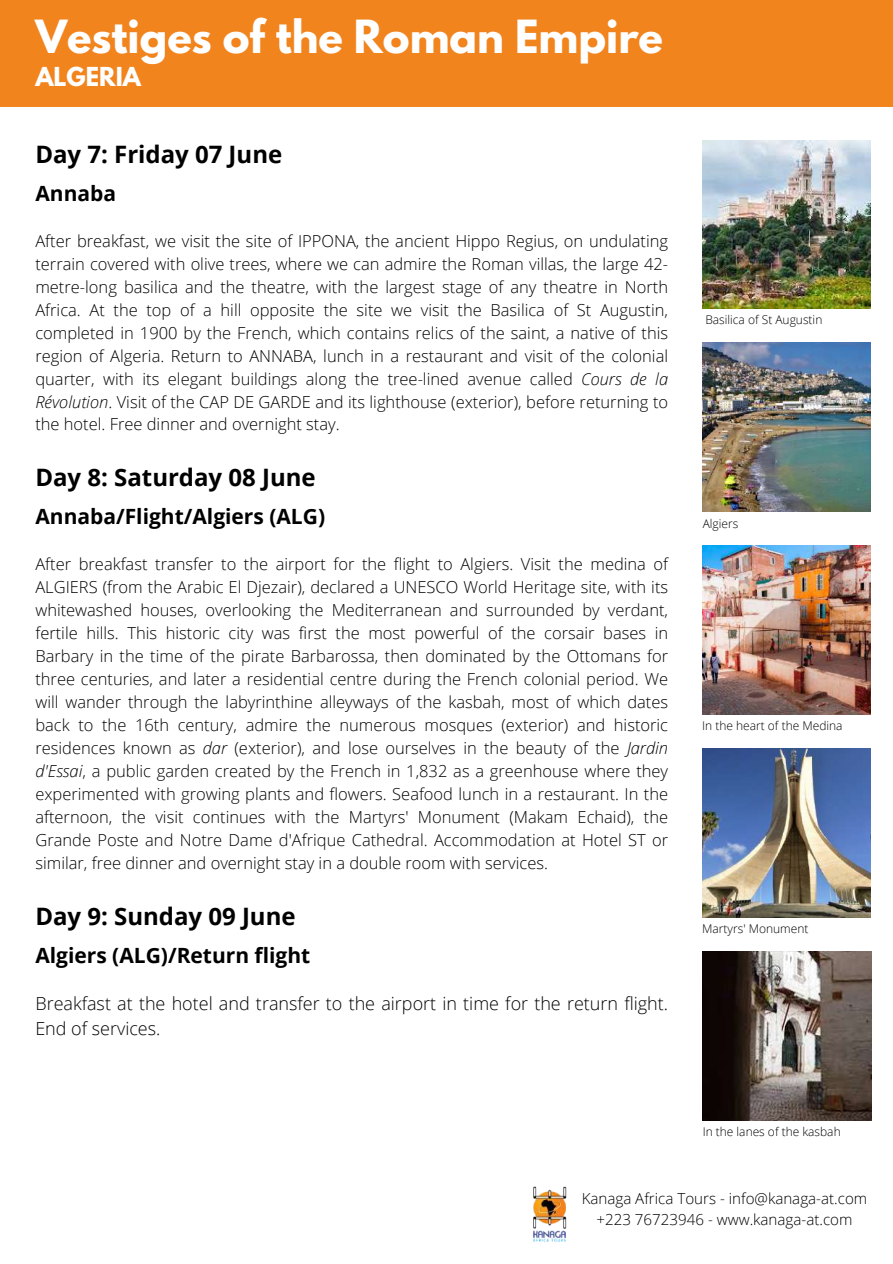
<style>
.page{position:relative;width:893px;height:1264px;background:#fff}
.page>*{position:absolute;margin:0;border:0;box-sizing:border-box;transform-origin:0 0}
.t1{font:700 40.5px "League Spartan";color:#fff}
.t2{font:700 24px "Open Sans";color:#000}
.t3{font:700 23.1px "League Spartan";color:#fff}
.t4{font:700 21px "Open Sans";color:#000}
.t5{font:300 18px/25px "Open Sans";color:#000}
.t6{font:300 16.5px/23px "Open Sans";color:#000;text-align:justify}
.t7{font:300 15.15px/21px "Open Sans";color:#000;text-align:center}
.t8{font:300 12px "Open Sans";color:#000}
.s1{font-style:italic}
</style>
<div class="page">
<img style="left:533px;top:1186px;width:34px;height:56px">
<div style="left:0;top:0;width:892px;height:106px;background:#f2841e"></div>
<img style="left:702px;top:140px;width:168px;height:169px">
<img style="left:702px;top:343px;width:168px;height:168px">
<img style="left:702px;top:546px;width:168px;height:168px">
<img style="left:702px;top:749px;width:168px;height:168px">
<img style="left:702px;top:951px;width:169px;height:169px">
<h1 class="t1" style="left:35px;top:17px;width:629px">Vestiges of the Roman Empire</h1>
<h3 class="t3" style="left:35px;top:66px;width:107px">ALGERIA</h3>
<h2 class="t2" style="left:35px;top:137px;width:248px">Day 7: Friday 07 June</h2>
<p class="t4" style="left:35px;top:179px;width:82px">Annaba</p>
<p class="t6" style="left:35px;top:229px;width:634px">After breakfast, we visit the site of IPPONA, the ancient Hippo Regius, on undulating terrain covered with olive trees, where we can admire the Roman villas, the large 42- metre-long basilica and the theatre, with the largest stage of any theatre in North Africa. At the top of a hill opposite the site we visit the Basilica of St Augustin, completed in 1900 by the French, which contains relics of the saint, a native of this region of Algeria. Return to ANNABA, lunch in a restaurant and visit of the colonial quarter, with its elegant buildings along the tree-lined avenue called <span class="s1">Cours de la Révolution</span>. Visit of the CAP DE GARDE and its lighthouse (exterior), before returning to the hotel. Free dinner and overnight stay.</p>
<h2 class="t2" style="left:35px;top:461px;width:282px">Day 8: Saturday 08 June</h2>
<p class="t4" style="left:35px;top:502px;width:291px">Annaba/Flight/Algiers (ALG)</p>
<p class="t6" style="left:35px;top:552px;width:634px">After breakfast transfer to the airport for the flight to Algiers. Visit the medina of ALGIERS (from the Arabic El Djezair), declared a UNESCO World Heritage site, with its whitewashed houses, overlooking the Mediterranean and surrounded by verdant, fertile hills. This historic city was first the most powerful of the corsair bases in Barbary in the time of the pirate Barbarossa, then dominated by the Ottomans for three centuries, and later a residential centre during the French colonial period. We will wander through the labyrinthine alleyways of the kasbah, most of which dates back to the 16th century, admire the numerous mosques (exterior) and historic residences known as <span class="s1">dar</span> (exterior), and lose ourselves in the beauty of the <span class="s1">Jardin d'Essai</span>, a public garden created by the French in 1,832 as a greenhouse where they experimented with growing plants and flowers. Seafood lunch in a restaurant. In the afternoon, the visit continues with the Martyrs' Monument (Makam Echaid), the Grande Poste and Notre Dame d'Afrique Cathedral. Accommodation at Hotel ST or similar, free dinner and overnight stay in a double room with services.</p>
<h2 class="t2" style="left:35px;top:899px;width:262px">Day 9: Sunday 09 June</h2>
<p class="t4" style="left:35px;top:940px;width:276px">Algiers (ALG)/Return flight</p>
<p class="t5" style="left:35px;top:990px;width:634px">Breakfast at the hotel and transfer to the airport in time for the return flight.<br>End of services.</p>
<p class="t8" style="left:705px;top:311px;width:118px">Basilica of St Augustin</p>
<p class="t8" style="left:702px;top:514px;width:37px">Algiers</p>
<p class="t8" style="left:702px;top:717px;width:142px">In the heart of the Medina</p>
<p class="t8" style="left:702px;top:920px;width:108px">Martyrs' Monument</p>
<p class="t8" style="left:702px;top:1123px;width:139px">In the lanes of the kasbah</p>
<p class="t7" style="left:581px;top:1187px;width:287px">Kanaga Africa Tours - info@kanaga-at.com +223 76723946 - www.kanaga-at.com</p>
</div>
